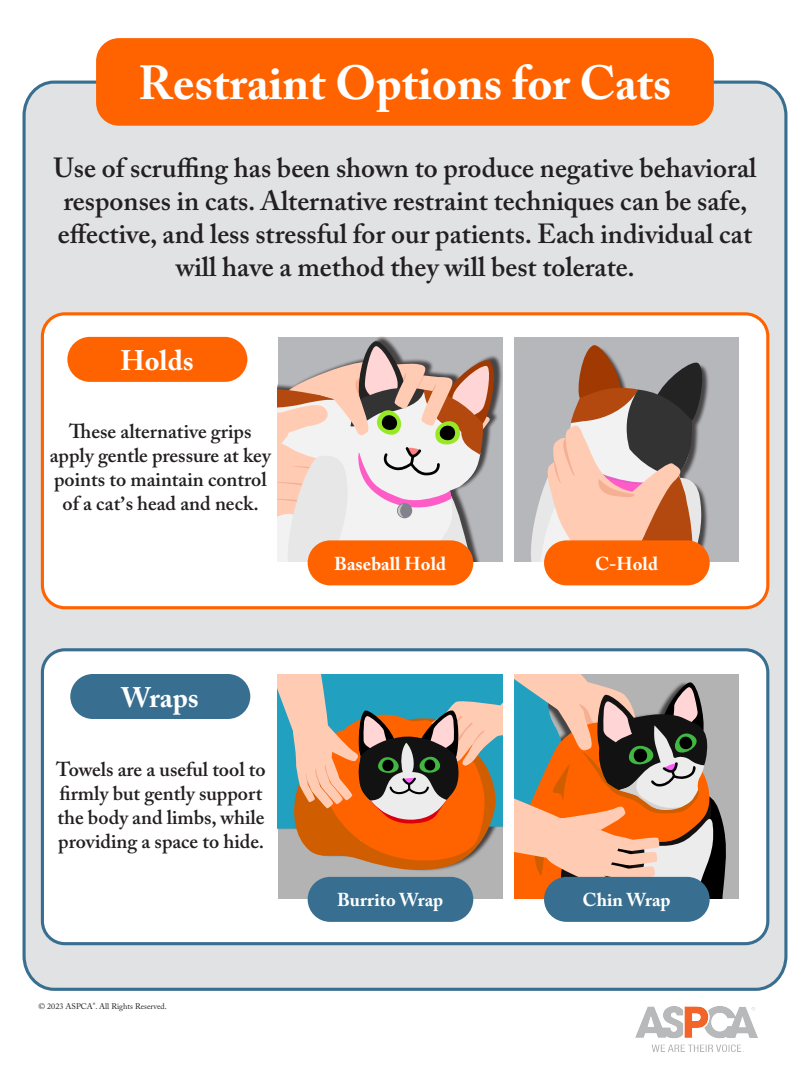
<style>
.page{position:relative;width:810px;height:1080px;background:#fff}
.page>*{position:absolute;margin:0;border:0;box-sizing:border-box;transform-origin:0 0}
.t1{font:700 47.5px "Adobe Caslon Pro";color:#fff}
.t2{font:700 28.12px "Adobe Caslon Pro";color:#fff}
.t3{font:600 27.5px/33px "Adobe Caslon Pro";color:#231f20;text-align:center}
.t4{font:600 20px/24px "Adobe Caslon Pro";color:#231f20;text-align:center}
.t5{font:700 18.56px "Adobe Caslon Pro";letter-spacing:.005em;color:#fff}
.SubheadingCover{font:8.12px "Adobe Caslon Pro";color:#231f20}
</style>
<div class="page">
<div style="left:22px;top:80px;width:766px;height:911px;background:#e1e2e4"></div>
<div style="left:42px;top:314px;width:726px;height:294px;background:#fff;border-radius:22px"></div>
<div style="left:41px;top:312px;width:728px;height:297px;border:3px solid #ff6300;border-radius:22px"></div>
<div style="left:42px;top:650px;width:726px;height:294px;background:#fff;border-radius:22px"></div>
<div style="left:41px;top:648px;width:728px;height:297px;border:3px solid #386e8f;border-radius:22px"></div>
<img style="left:596px;top:988px;width:174px;height:64px">
<div style="left:278px;top:674px;width:225px;height:225px;background:#b3b3b3"></div>
<svg style="left:278px;top:674px;width:225px;height:209px;background:#a48c71"></svg>
<div style="left:514px;top:674px;width:225px;height:225px;background:#b3b3b3"></div>
<svg style="left:514px;top:674px;width:212px;height:225px;background:#b49077"></svg>
<div style="left:514px;top:337px;width:225px;height:225px;background:#b6b7bb"></div>
<svg style="left:531px;top:345px;width:178px;height:217px"></svg>
<div style="left:278px;top:337px;width:225px;height:225px;background:#231f20;opacity:.75"></div>
<svg style="left:278px;top:338px;width:221px;height:224px"></svg>
<div style="left:544px;top:540px;width:166px;height:45px;background:#ff6300;border-radius:22px"></div>
<div style="left:308px;top:877px;width:165px;height:45px;background:#386e8f;border-radius:22px"></div>
<div style="left:544px;top:877px;width:166px;height:45px;background:#386e8f;border-radius:22px"></div>
<div style="left:70px;top:674px;width:180px;height:45px;background:#386e8f;border-radius:22px"></div>
<div style="left:67px;top:337px;width:180px;height:45px;background:#ff6300;border-radius:22px"></div>
<div style="left:308px;top:540px;width:165px;height:45px;background:#ff6300;border-radius:22px"></div>
<div style="left:96px;top:38px;width:618px;height:88px;background:#ff6300;border-radius:23px"></div>
<p class="t1" style="left:138px;top:55px;width:535px">Restraint Options for Cats</p>
<p class="t3" style="left:54px;top:151px;width:704px">Use of scruffing has been shown to produce negative behavioral responses in cats. Alternative restraint techniques can be safe, effective, and less stressful for our patients. Each individual cat will have a method they will best tolerate.</p>
<p class="t2" style="left:120px;top:344px;width:75px">Holds</p>
<p class="t4" style="left:50px;top:419px;width:223px">These alternative grips apply gentle pressure at key points to maintain control of a cat s head and neck.</p>
<p class="t4" style="left:120px;top:480px;width:7px">,</p>
<p class="t2" style="left:121px;top:681px;width:79px">Wraps</p>
<p class="t4" style="left:56px;top:757px;width:211px;text-align:left">Towels are a useful tool to firmly but gently support the body and limbs, while providing a space to hide.</p>
<p class="SubheadingCover" style="left:38px;top:1001px;width:130px">© 2023 ASPCA<sup>®</sup>. All Rights Reserved.</p>
<p class="t5" style="left:334px;top:552px;width:113px">Baseball Hold</p>
<p class="t5" style="left:595px;top:552px;width:65px">C-Hold</p>
<p class="t5" style="left:337px;top:889px;width:108px">Burrito Wrap</p>
<p class="t5" style="left:583px;top:889px;width:89px">Chin Wrap</p>
</div>
